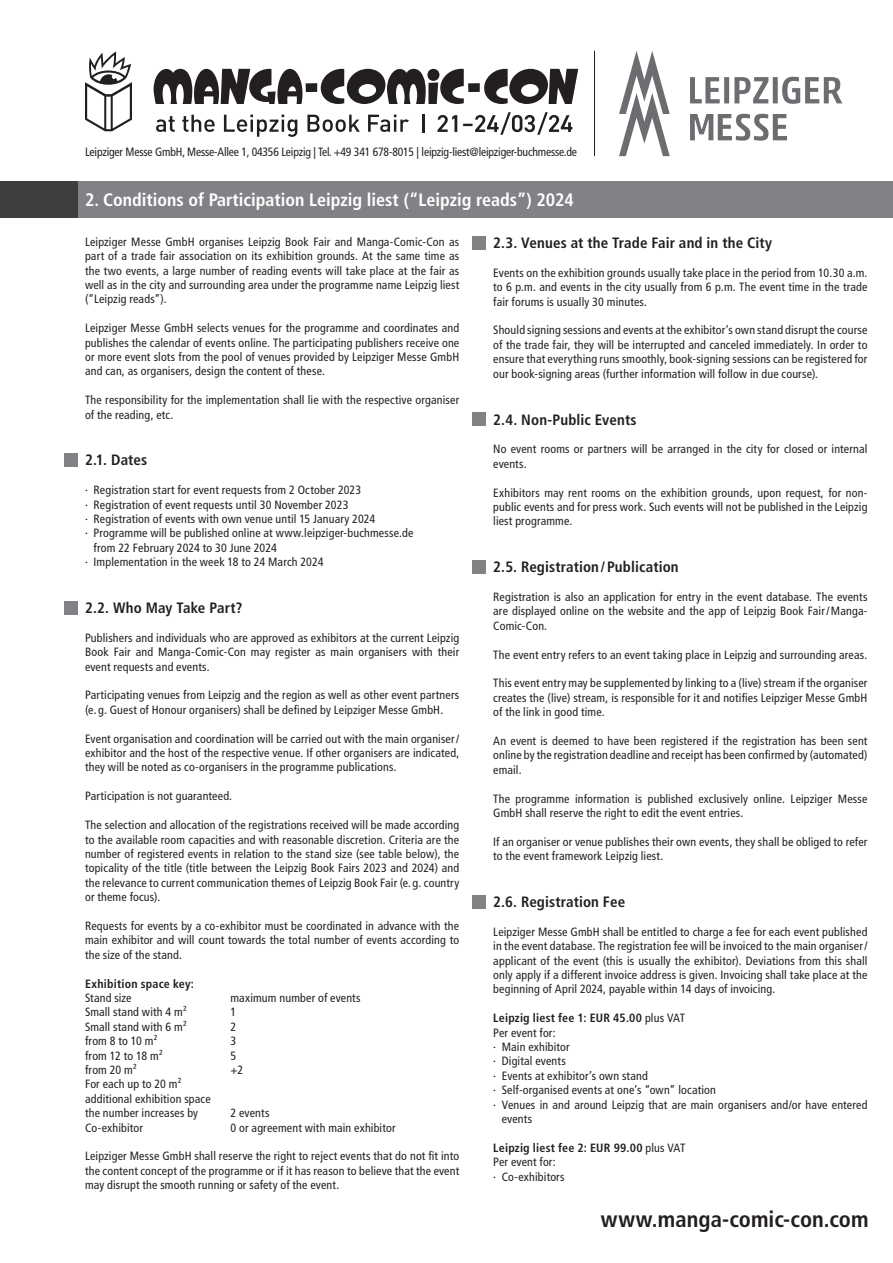
<style>
.page{position:relative;width:893px;height:1263px;background:#fff}
.page>*{position:absolute;margin:0;border:0;box-sizing:border-box;transform-origin:0 0}
.t1{font:700 condensed 22.5px "Frutiger LT Pro";letter-spacing:.005em;color:#231f20}
.t2{font:700 condensed 18px "Frutiger LT Pro";color:#fff}
.t3{font:700 condensed 15px "Frutiger LT Pro";letter-spacing:.01em;color:#231f20}
.t4{font:condensed 12px/14.4px "Frutiger LT Pro";letter-spacing:.015em;color:#231f20;text-align:justify}
.t5{font:condensed 12px "Frutiger LT Pro";letter-spacing:-.015em;color:#231f20}
.t6{font:700 condensed 12px "Frutiger LT Pro";letter-spacing:.015em;color:#231f20}
.s1{font-weight:400}
.s2{font-weight:700}
</style>
<div class="page">
<div style="left:0;top:182px;width:893px;height:36px;background:#808285"></div>
<div style="left:64px;top:601px;width:14px;height:13px;background:#808285"></div>
<div style="left:64px;top:453px;width:14px;height:14px;background:#808285"></div>
<div style="left:472px;top:236px;width:13px;height:14px;background:#808285"></div>
<div style="left:472px;top:895px;width:13px;height:14px;background:#808285"></div>
<div style="left:472px;top:412px;width:13px;height:14px;background:#808285"></div>
<div style="left:472px;top:560px;width:13px;height:13px;background:#808285"></div>
<div style="left:0;top:182px;width:78px;height:36px;background:#3e3e3f"></div>
<div style="left:306px;top:83px;width:11px;height:9px;background:#231f20"></div>
<div style="left:468px;top:83px;width:12px;height:9px;background:#231f20"></div>
<svg style="left:154px;top:69px;width:148px;height:35px"></svg>
<svg style="left:321px;top:69px;width:143px;height:35px"></svg>
<svg style="left:484px;top:69px;width:94px;height:35px"></svg>
<svg style="left:85px;top:51px;width:47px;height:80px"></svg>
<svg style="left:156px;top:115px;width:253px;height:21px"></svg>
<svg style="left:422px;top:114px;width:2px;height:18px"></svg>
<svg style="left:438px;top:112px;width:134px;height:23px"></svg>
<hr style="left:594px;top:51px;width:1px;height:105px;background:#231f20">
<svg style="left:690px;top:114px;width:97px;height:27px"></svg>
<svg style="left:690px;top:77px;width:152px;height:27px"></svg>
<svg style="left:619px;top:51px;width:51px;height:105px"></svg>
<p class="t5" style="left:85px;top:145px;width:493px">Leipziger Messe GmbH, Messe-Allee 1, 04356 Leipzig | Tel. +49 341 678-8015 | leipzig-liest@leipziger-buchmesse.de</p>
<h2 class="t2" style="left:85px;top:189px;width:490px">2. Conditions of Participation Leipzig liest (“Leipzig reads”) 2024</h2>
<p class="t4" style="left:85px;top:235px;width:376px">Leipziger Messe GmbH organises Leipzig Book Fair and Manga-Comic-Con as part of a trade fair association on its exhibition grounds. At the same time as the two events, a large number of reading events will take place at the fair as well as in the city and surrounding area under the programme name Leipzig liest (“Leipzig reads”).</p>
<p class="t4" style="left:85px;top:321px;width:376px">Leipziger Messe GmbH selects venues for the programme and coordinates and publishes the calendar of events online. The participating publishers receive one or more event slots from the pool of venues provided by Leipziger Messe GmbH and can, as organisers, design the content of these.</p>
<p class="t4" style="left:85px;top:393px;width:376px">The responsibility for the implementation shall lie with the respective organiser of the reading, etc.</p>
<p class="t3" style="left:85px;top:451px;width:64px">2.1. Dates</p>
<p class="t4" style="left:85px;top:483px;width:278px">· Registration start for event requests from 2 October 2023</p>
<p class="t4" style="left:85px;top:497px;width:265px">· Registration of event requests until 30 November 2023</p>
<p class="t4" style="left:85px;top:512px;width:292px">· Registration of events with own venue until 15 January 2024</p>
<p class="t4" style="left:85px;top:526px;width:330px">· Programme will be published online at www.leipziger-buchmesse.de</p>
<p class="t4" style="left:94px;top:541px;width:185px">from 22 February 2024 to 30 June 2024</p>
<p class="t4" style="left:85px;top:555px;width:240px">· Implementation in the week 18 to 24 March 2024</p>
<p class="t3" style="left:85px;top:599px;width:159px">2.2. Who May Take Part?</p>
<p class="t4" style="left:85px;top:631px;width:376px">Publishers and individuals who are approved as exhibitors at the current Leipzig Book Fair and Manga-Comic-Con may register as main organisers with their event requests and events.</p>
<p class="t4" style="left:85px;top:688px;width:376px">Participating venues from Leipzig and the region as well as other event partners (e. g. Guest of Honour organisers) shall be defined by Leipziger Messe GmbH.</p>
<p class="t4" style="left:85px;top:731px;width:376px">Event organisation and coordination will be carried out with the main organiser/ exhibitor and the host of the respective venue. If other organisers are indicated, they will be noted as co-organisers in the programme publications.</p>
<p class="t4" style="left:85px;top:789px;width:149px">Participation is not guaranteed.</p>
<p class="t4" style="left:85px;top:818px;width:376px">The selection and allocation of the registrations received will be made according to the available room capacities and with reasonable discretion. Criteria are the number of registered events in relation to the stand size (see table below), the topicality of the title (title between the Leipzig Book Fairs 2023 and 2024) and the relevance to current communication themes of Leipzig Book Fair (e.g. country or theme focus).</p>
<p class="t4" style="left:85px;top:919px;width:376px">Requests for events by a co-exhibitor must be coordinated in advance with the main exhibitor and will count towards the total number of events according to the size of the stand.</p>
<p class="t6" style="left:85px;top:976px;width:110px">Exhibition space key:</p>
<p class="t4" style="left:85px;top:991px;width:48px">Stand size</p>
<p class="t4" style="left:231px;top:991px;width:132px">maximum number of events</p>
<p class="t4" style="left:85px;top:1005px;width:103px">Small stand with 4 m²</p>
<p class="t4" style="left:231px;top:1005px;width:7px">1</p>
<p class="t4" style="left:85px;top:1019px;width:103px">Small stand with 6 m²</p>
<p class="t4" style="left:231px;top:1019px;width:7px">2</p>
<p class="t4" style="left:85px;top:1034px;width:74px">from 8 to 10 m²</p>
<p class="t4" style="left:231px;top:1034px;width:7px">3</p>
<p class="t4" style="left:85px;top:1048px;width:79px">from 12 to 18 m²</p>
<p class="t4" style="left:231px;top:1048px;width:7px">5</p>
<p class="t4" style="left:85px;top:1063px;width:53px">from 20 m²</p>
<p class="t4" style="left:231px;top:1063px;width:14px">+2</p>
<p class="t4" style="left:85px;top:1077px;width:127px;text-align:left">For each up to 20 m² additional exhibition space the number increases by</p>
<p class="t4" style="left:231px;top:1106px;width:40px">2 events</p>
<p class="t4" style="left:85px;top:1120px;width:60px">Co-exhibitor</p>
<p class="t4" style="left:231px;top:1120px;width:167px">0 or agreement with main exhibitor</p>
<p class="t4" style="left:85px;top:1149px;width:376px">Leipziger Messe GmbH shall reserve the right to reject events that do not fit into the content concept of the programme or if it has reason to believe that the event may disrupt the smooth running or safety of the event.</p>
<p class="t3" style="left:493px;top:234px;width:280px">2.3. Venues at the Trade Fair and in the City</p>
<p class="t4" style="left:493px;top:266px;width:376px">Events on the exhibition grounds usually take place in the period from 10.30 a.m. to 6 p.m. and events in the city usually from 6 p.m. The event time in the trade fair forums is usually 30 minutes.</p>
<p class="t4" style="left:493px;top:323px;width:376px">Should signing sessions and events at the exhibitor’s own stand disrupt the course of the trade fair, they will be interrupted and canceled immediately. In order to ensure that everything runs smoothly, book-signing sessions can be registered for our book-signing areas (further information will follow in due course).</p>
<p class="t3" style="left:493px;top:410px;width:145px">2.4. Non-Public Events</p>
<p class="t4" style="left:493px;top:442px;width:376px">No event rooms or partners will be arranged in the city for closed or internal events.</p>
<p class="t4" style="left:493px;top:485px;width:376px">Exhibitors may rent rooms on the exhibition grounds, upon request, for non&shy;public events and for press work. Such events will not be published in the Leipzig liest programme.</p>
<p class="t3" style="left:493px;top:558px;width:187px">2.5. Registration/Publication</p>
<p class="t4" style="left:493px;top:590px;width:376px">Registration is also an application for entry in the event database. The events are displayed online on the website and the app of Leipzig Book Fair/Manga-Comic-Con.</p>
<p class="t4" style="left:493px;top:647px;width:375px">The event entry refers to an event taking place in Leipzig and surrounding areas.</p>
<p class="t4" style="left:493px;top:676px;width:376px">This event entry may be supplemented by linking to a (live) stream if the organiser creates the (live) stream, is responsible for it and notifies Leipziger Messe GmbH of the link in good time.</p>
<p class="t4" style="left:493px;top:734px;width:376px">An event is deemed to have been registered if the registration has been sent online by the registration deadline and receipt has been confirmed by (automated) email.</p>
<p class="t4" style="left:493px;top:791px;width:376px">The programme information is published exclusively online. Leipziger Messe<br>GmbH shall reserve the right to edit the event entries.</p>
<p class="t4" style="left:493px;top:834px;width:376px">If an organiser or venue publishes their own events, they shall be obliged to refer to the event framework Leipzig liest.</p>
<p class="t3" style="left:493px;top:893px;width:133px">2.6. Registration Fee</p>
<p class="t4" style="left:493px;top:924px;width:376px">Leipziger Messe GmbH shall be entitled to charge a fee for each event published in the event database. The registration fee will be invoiced to the main organiser/ applicant of the event (this is usually the exhibitor). Deviations from this shall only apply if a different invoice address is given. Invoicing shall take place at the beginning of April 2024, payable within 14 days of invoicing.</p>
<p class="t6" style="left:493px;top:1011px;width:193px">Leipzig liest fee 1: EUR 45.00 <span class="s1">plus VAT</span></p>
<p class="t4" style="left:493px;top:1025px;width:64px">Per event for:</p>
<p class="t4" style="left:493px;top:1040px;width:78px">· Main exhibitor</p>
<p class="t4" style="left:493px;top:1054px;width:74px">· Digital events</p>
<p class="t4" style="left:493px;top:1068px;width:156px">· Events at exhibitor’s own stand</p>
<p class="t4" style="left:493px;top:1083px;width:224px">· Self-organised events at one’s “own” location</p>
<p class="t4" style="left:493px;top:1097px;width:376px">· Venues in and around Leipzig that are main organisers and/or have entered</p>
<p class="t4" style="left:502px;top:1112px;width:32px">events</p>
<p class="t4" style="left:493px;top:1140px;width:194px;text-align:left"><span class="s2">Leipzig liest fee 2: EUR 99.00</span> plus VAT<br>Per event for:<br>· Co-exhibitors</p>
<h1 class="t1" style="left:601px;top:1206px;width:269px">www.manga-comic-con.com</h1>
</div>
